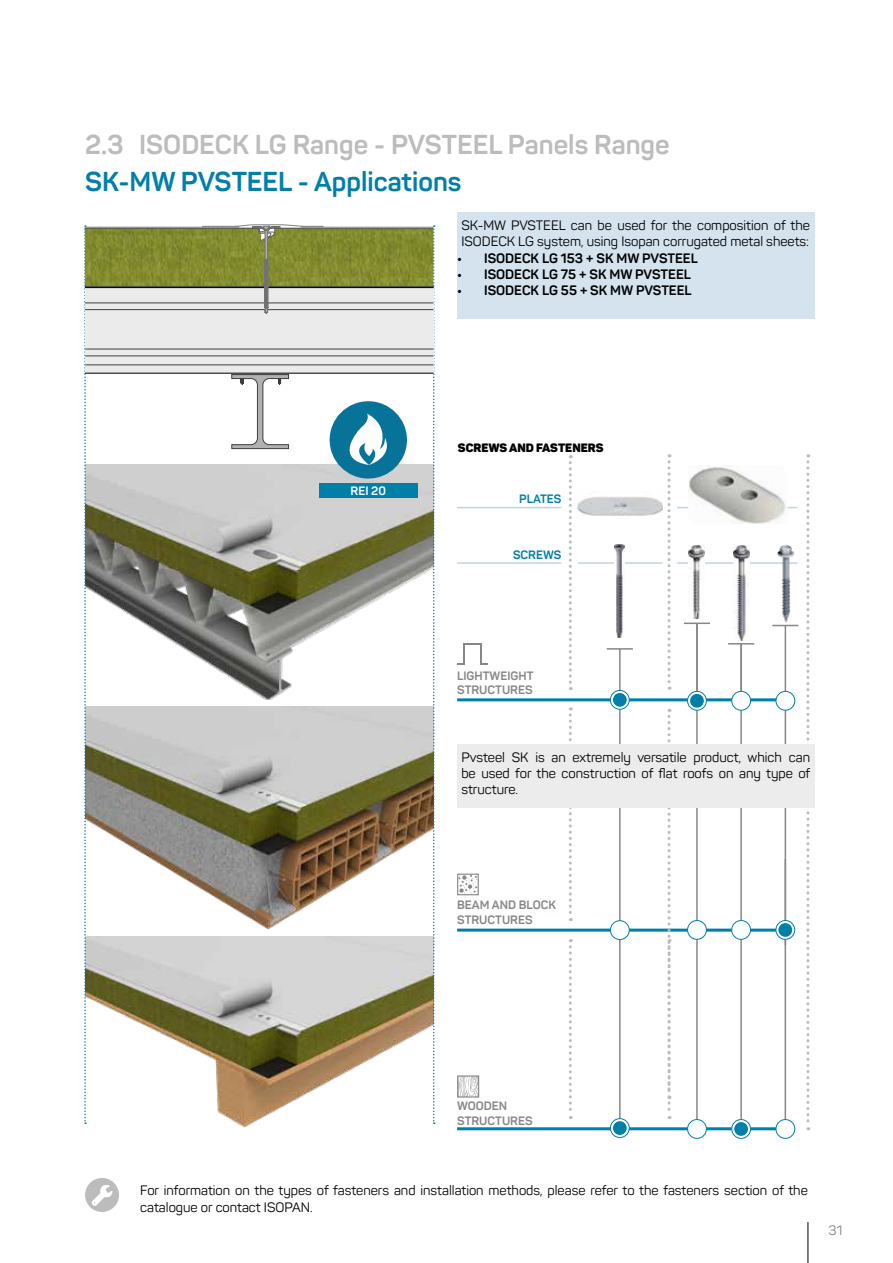
<style>
.page{position:relative;width:893px;height:1263px;background:#fff}
.page>*{position:absolute;margin:0;border:0;box-sizing:border-box;transform-origin:0 0}
.t1{font:700 27px "Panton";color:#bcbcbc}
.t2{font:700 27px "Panton";color:#007fa9}
.t3{font:13.5px/16.2px "Panton";color:#000}
.t4{font:700 13.5px "Panton";color:#000}
.t5{font:13.5px "Panton";color:#878787}
.t6{font:700 12px/14.4px "Panton";color:#878787}
.t7{font:900 12px "Panton";color:#000}
.t8{font:700 12px "Panton";color:#007fa9}
.t9{font:700 12px "Panton";color:#fff}
</style>
<div class="page">
<hr style="left:808px;top:1222px;width:1px;height:41px;background:#000">
<hr style="left:578px;top:562px;width:84px;height:2px;background:#bdd5e6">
<hr style="left:677px;top:562px;width:120px;height:2px;background:#bdd5e6">
<div style="left:457px;top:213px;width:357px;height:106px;background:#d4e3ee"></div>
<svg style="left:457px;top:643px;width:31px;height:21px"></svg>
<svg style="left:457px;top:1075px;width:23px;height:22px"></svg>
<hr style="left:457px;top:698px;width:328px;height:3px;background:#007fa9">
<hr style="left:677px;top:507px;width:120px;height:1px;background:#bdd5e6">
<hr style="left:457px;top:928px;width:330px;height:3px;background:#007fa9">
<hr style="left:457px;top:1127px;width:330px;height:3px;background:#007fa9">
<svg style="left:806px;top:454px;width:3px;height:676px"></svg>
<svg style="left:667px;top:454px;width:3px;height:236px"></svg>
<svg style="left:667px;top:709px;width:3px;height:410px"></svg>
<img style="left:688px;top:466px;width:100px;height:58px">
<hr style="left:785px;top:859px;width:1px;height:272px;background:#878787">
<hr style="left:785px;top:625px;width:1px;height:320px;background:#878787">
<svg style="left:776px;top:920px;width:19px;height:19px"></svg>
<div style="left:775px;top:920px;width:20px;height:20px;border:1px solid #007fa9;border-radius:50%"></div>
<div style="left:778px;top:923px;width:14px;height:14px;background:#007fa9;border-radius:50%"></div>
<div style="left:776px;top:691px;width:19px;height:19px;background:#fff;border-radius:50%"></div>
<div style="left:776px;top:691px;width:19px;height:19px;border:1px solid #007fa9;border-radius:50%"></div>
<div style="left:776px;top:1119px;width:19px;height:19px;background:#fff;border-radius:50%"></div>
<div style="left:776px;top:1119px;width:19px;height:20px;border:1px solid #007fa9;border-radius:50%"></div>
<img style="left:777px;top:545px;width:17px;height:82px">
<div style="left:457px;top:874px;width:22px;height:21px;border:1px solid #878787"></div>
<svg style="left:458px;top:875px;width:20px;height:18px"></svg>
<div style="left:85px;top:1178px;width:34px;height:34px;background:#bcbcbc;border-radius:50%"></div>
<svg style="left:91px;top:1185px;width:21px;height:21px"></svg>
<hr style="left:696px;top:623px;width:2px;height:508px;background:#878787">
<svg style="left:688px;top:691px;width:18px;height:19px"></svg>
<div style="left:687px;top:691px;width:20px;height:19px;border:1px solid #007fa9;border-radius:50%"></div>
<div style="left:690px;top:694px;width:14px;height:14px;background:#007fa9;border-radius:50%"></div>
<div style="left:688px;top:1119px;width:18px;height:19px;background:#fff;border-radius:50%"></div>
<div style="left:687px;top:1119px;width:20px;height:20px;border:1px solid #007fa9;border-radius:50%"></div>
<hr style="left:684px;top:622px;width:26px;height:2px;background:#878787">
<img style="left:689px;top:545px;width:16px;height:74px">
<div style="left:688px;top:920px;width:18px;height:19px;background:#fff;border-radius:50%"></div>
<div style="left:687px;top:920px;width:20px;height:20px;border:1px solid #007fa9;border-radius:50%"></div>
<hr style="left:740px;top:643px;width:2px;height:484px;background:#878787">
<svg style="left:732px;top:1119px;width:18px;height:19px"></svg>
<div style="left:731px;top:1119px;width:20px;height:20px;border:1px solid #007fa9;border-radius:50%"></div>
<div style="left:734px;top:1122px;width:14px;height:14px;background:#007fa9;border-radius:50%"></div>
<div style="left:732px;top:691px;width:19px;height:19px;background:#fff;border-radius:50%"></div>
<div style="left:731px;top:691px;width:20px;height:19px;border:1px solid #007fa9;border-radius:50%"></div>
<svg style="left:728px;top:643px;width:26px;height:1px"></svg>
<img style="left:733px;top:545px;width:16px;height:95px">
<div style="left:732px;top:920px;width:18px;height:19px;background:#fff;border-radius:50%"></div>
<div style="left:731px;top:920px;width:20px;height:20px;border:1px solid #007fa9;border-radius:50%"></div>
<img style="left:577px;top:497px;width:85px;height:19px">
<hr style="left:578px;top:507px;width:84px;height:1px;background:#bdd5e6">
<hr style="left:457px;top:507px;width:104px;height:1px;background:#bdd5e6">
<hr style="left:619px;top:649px;width:2px;height:481px;background:#878787">
<svg style="left:610px;top:690px;width:19px;height:19px"></svg>
<div style="left:610px;top:690px;width:20px;height:20px;border:1px solid #007fa9;border-radius:50%"></div>
<div style="left:613px;top:693px;width:14px;height:14px;background:#007fa9;border-radius:50%"></div>
<svg style="left:610px;top:1119px;width:19px;height:18px"></svg>
<div style="left:610px;top:1118px;width:20px;height:20px;border:1px solid #007fa9;border-radius:50%"></div>
<div style="left:613px;top:1121px;width:14px;height:14px;background:#007fa9;border-radius:50%"></div>
<svg style="left:569px;top:455px;width:3px;height:235px"></svg>
<svg style="left:569px;top:707px;width:3px;height:214px"></svg>
<svg style="left:569px;top:939px;width:3px;height:180px"></svg>
<div style="left:610px;top:921px;width:19px;height:18px;background:#fff;border-radius:50%"></div>
<div style="left:610px;top:920px;width:20px;height:20px;border:1px solid #007fa9;border-radius:50%"></div>
<hr style="left:457px;top:562px;width:104px;height:2px;background:#bdd5e6">
<img style="left:614px;top:544px;width:11px;height:94px">
<hr style="left:607px;top:648px;width:26px;height:2px;background:#878787">
<div style="left:457px;top:744px;width:357px;height:64px;background:#ececec"></div>
<svg style="left:84px;top:224px;width:351px;height:900px"></svg>
<h1 class="t1" style="left:85px;top:127px;width:586px">2.3 ISODECK LG Range - PVSTEEL Panels Range</h1>
<h1 class="t2" style="left:85px;top:164px;width:378px">SK-MW PVSTEEL - Applications</h1>
<p class="t3" style="left:461px;top:217px;width:350px">SK-MW PVSTEEL can be used for the composition of the<br>ISODECK LG system, using Isopan corrugated metal sheets:</p>
<p class="t4" style="left:457px;top:249px;width:242px">• ISODECK LG 153 + SK MW PVSTEEL</p>
<p class="t4" style="left:457px;top:266px;width:235px">• ISODECK LG 75 + SK MW PVSTEEL</p>
<p class="t4" style="left:457px;top:282px;width:236px">• ISODECK LG 55 + SK MW PVSTEEL</p>
<p class="t9" style="left:351px;top:483px;width:37px">REI 20</p>
<p class="t7" style="left:458px;top:440px;width:147px">SCREWS AND FASTENERS</p>
<p class="t8" style="left:519px;top:492px;width:44px">PLATES</p>
<p class="t8" style="left:513px;top:547px;width:50px">SCREWS</p>
<p class="t6" style="left:457px;top:668px;width:78px">LIGHTWEIGHT<br>STRUCTURES</p>
<p class="t3" style="left:461px;top:749px;width:350px;text-align:justify">Pvsteel SK is an extremely versatile product, which can be used for the construction of flat roofs on any type of structure.</p>
<p class="t6" style="left:457px;top:897px;width:100px">BEAM AND BLOCK<br>STRUCTURES</p>
<p class="t6" style="left:457px;top:1099px;width:77px">WOODEN<br>STRUCTURES</p>
<p class="t3" style="left:140px;top:1182px;width:669px">For information on the types of fasteners and installation methods, please refer to the fasteners section of the catalogue or contact ISOPAN.</p>
<p class="t5" style="left:828px;top:1222px;width:16px">31</p>
</div>
